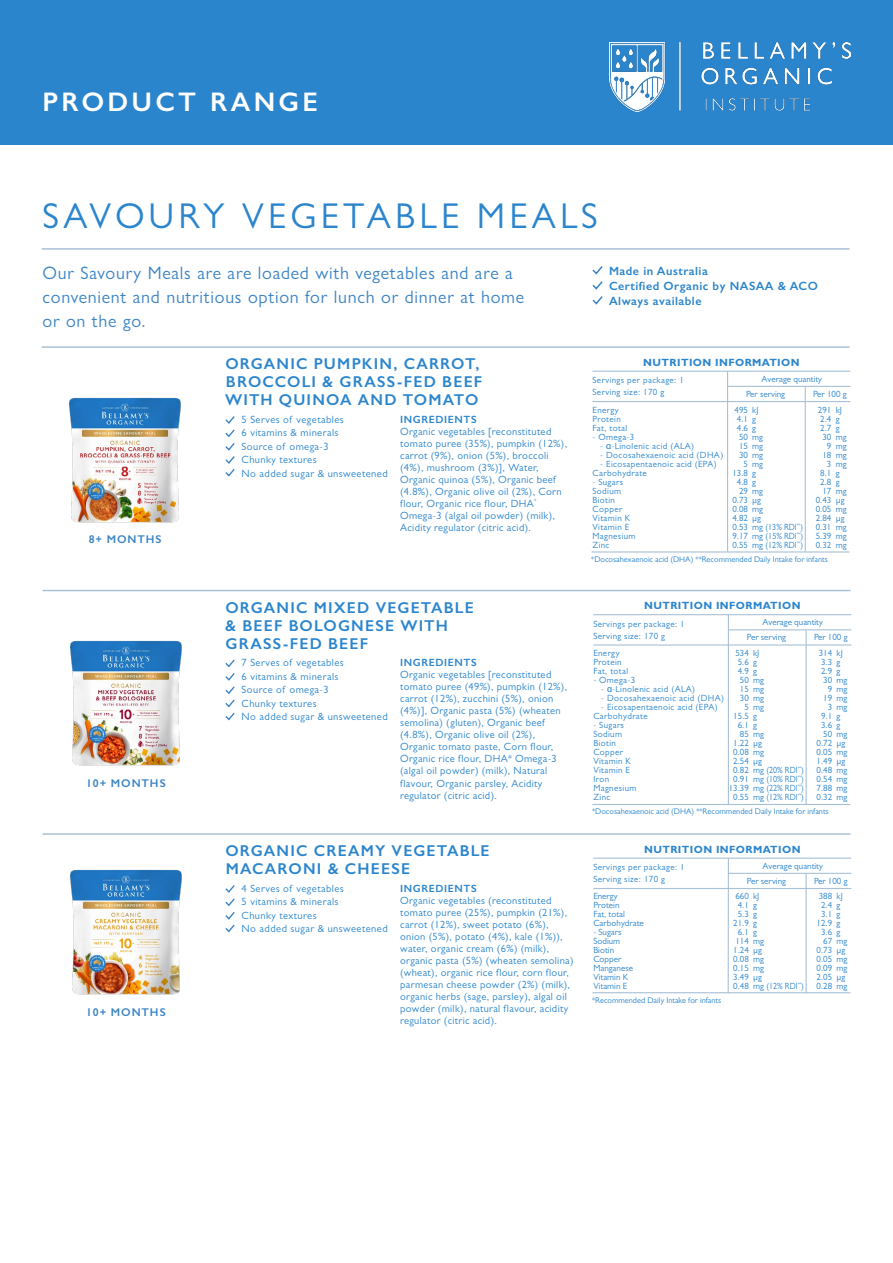
<style>
.page{position:relative;width:893px;height:1263px;background:#fff}
.page>*{position:absolute;margin:0;border:0;box-sizing:border-box;transform-origin:0 0}
.t1{font:36px "Gill Sans";letter-spacing:.12em;color:#2b85cd}
.t2{font:600 27px "Gill Sans";letter-spacing:.12em;color:#fff}
.t3{font:18px/24px "Gill Sans Nova";letter-spacing:.04em;color:#3c84c5}
.t4{font:600 15.75px/18px "Gill Sans";letter-spacing:.075em;color:#2b85cd}
.t5{font:600 12px/15px "Gill Sans";letter-spacing:.04em;color:#2b85cd}
.t6{font:600 11.25px "Gill Sans";letter-spacing:.085em;color:#3c84c5}
.t7{font:10.5px/12px "Gill Sans";letter-spacing:.03em;color:#2b85cd}
.t8{font:700 10.5px "Gill Sans";letter-spacing:.04em;color:#2b85cd}
.t9{font:600 10.5px "Gill Sans";letter-spacing:.06em;color:#2b85cd}
.t10{font:9px/9px "Gill Sans";color:#2b85cd}
.t11{font:9px/9px "Gill Sans";letter-spacing:.04em;color:#2b85cd}
.t12{font:8.25px "Gill Sans";color:#2b85cd}
.t13{font:5.25px "Gill Sans";color:#2b85cd;scale:.9 1}
.s1{font-family:"Arial"}
.s2{font-size:9px}
</style>
<div class="page">
<svg style="left:592px;top:266px;width:11px;height:39px"></svg>
<hr style="left:42px;top:346px;width:808px;height:2px;background:#a9c1d6">
<img style="left:69px;top:397px;width:112px;height:126px">
<svg style="left:225px;top:416px;width:10px;height:61px"></svg>
<hr style="left:592px;top:371px;width:258px;height:1px;background:#a9c1d6">
<hr style="left:592px;top:401px;width:258px;height:1px;background:#a9c1d6">
<hr style="left:805px;top:387px;width:1px;height:165px;background:#a9c1d6">
<hr style="left:727px;top:371px;width:1px;height:181px;background:#a9c1d6">
<hr style="left:592px;top:551px;width:257px;height:1px;background:#a9c1d6">
<hr style="left:727px;top:386px;width:123px;height:1px;background:#a9c1d6">
<img style="left:70px;top:640px;width:112px;height:126px">
<hr style="left:43px;top:590px;width:807px;height:1px;background:#a9c1d6">
<svg style="left:225px;top:659px;width:10px;height:62px"></svg>
<hr style="left:593px;top:614px;width:258px;height:1px;background:#a9c1d6">
<hr style="left:593px;top:644px;width:258px;height:2px;background:#a9c1d6">
<hr style="left:728px;top:615px;width:1px;height:190px;background:#a9c1d6">
<hr style="left:592px;top:804px;width:258px;height:1px;background:#a9c1d6">
<hr style="left:728px;top:629px;width:123px;height:1px;background:#a9c1d6">
<img style="left:70px;top:869px;width:112px;height:126px">
<hr style="left:43px;top:833px;width:807px;height:2px;background:#a9c1d6">
<svg style="left:225px;top:885px;width:10px;height:48px"></svg>
<hr style="left:593px;top:858px;width:258px;height:1px;background:#a9c1d6">
<hr style="left:593px;top:888px;width:258px;height:1px;background:#a9c1d6">
<hr style="left:805px;top:874px;width:2px;height:119px;background:#a9c1d6">
<hr style="left:728px;top:858px;width:1px;height:135px;background:#a9c1d6">
<hr style="left:592px;top:992px;width:258px;height:1px;background:#a9c1d6">
<hr style="left:728px;top:873px;width:123px;height:1px;background:#a9c1d6">
<hr style="left:805px;top:630px;width:2px;height:174px;background:#a9c1d6">
<div style="left:0;top:0;width:893px;height:145px;background:#2b85cd"></div>
<img style="left:609px;top:43px;width:241px;height:68px">
<hr style="left:42px;top:248px;width:808px;height:2px;background:#a9c1d6">
<h2 class="t2" style="left:43px;top:85px;width:277px">PRODUCT RANGE</h2>
<h1 class="t1" style="left:43px;top:195px;width:557px">SAVOURY VEGETABLE MEALS</h1>
<h3 class="t3" style="left:43px;top:261px;width:483px">Our Savoury Meals are are loaded with vegetables and are a convenient and nutritious option for lunch or dinner at home or on the go.</h3>
<p class="t5" style="left:609px;top:263px;width:210px">Made in Australia<br>Certified Organic by NASAA &amp; ACO<br>Always available</p>
<p class="t6" style="left:89px;top:533px;width:74px">8+ MONTHS</p>
<p class="t6" style="left:86px;top:776px;width:81px">10+ MONTHS</p>
<p class="t6" style="left:86px;top:1005px;width:81px">10+ MONTHS</p>
<h3 class="t4" style="left:225px;top:355px;width:259px">ORGANIC PUMPKIN, CARROT,<br>BROCCOLI &amp; GRASS-FED BEEF<br>WITH QUINOA AND TOMATO</h3>
<p class="t7" style="left:242px;top:413px;width:148px;line-height:13.5px">5 Serves of vegetables<br>6 vitamins &amp; minerals<br>Source of omega-3<br>Chunky textures<br>No added sugar &amp; unsweetened</p>
<p class="t9" style="left:400px;top:413px;width:78px">INGREDIENTS</p>
<p class="t7" style="left:400px;top:425px;width:169px">Organic vegetables [reconstituted tomato puree (35%), pumpkin (12%), carrot (9%), onion (5%), broccoli (4%), mushroom (3%)], Water, Organic quinoa (5%), Organic beef (4.8%), Organic olive oil (2%), Corn flour, Organic rice flour, DHA<sup>* </sup>Omega-3 (algal oil powder) (milk), Acidity regulator (citric acid).</p>
<h3 class="t4" style="left:225px;top:598px;width:250px">ORGANIC MIXED VEGETABLE &amp; BEEF BOLOGNESE WITH<br>GRASS-FED BEEF</h3>
<p class="t7" style="left:242px;top:656px;width:148px;line-height:13.5px">7 Serves of vegetables<br>6 vitamins &amp; minerals<br>Source of omega-3<br>Chunky textures<br>No added sugar &amp; unsweetened</p>
<p class="t9" style="left:400px;top:656px;width:78px">INGREDIENTS</p>
<p class="t7" style="left:400px;top:669px;width:169px">Organic vegetables [reconstituted tomato puree (49%), pumpkin (12%), carrot (12%), zucchini (5%), onion (4%)], Organic pasta (5%) (wheaten semolina) (gluten), Organic beef (4.8%), Organic olive oil (2%), Organic tomato paste, Corn flour, Organic rice flour, DHA* Omega-3 (algal oil powder) (milk), Natural flavour, Organic parsley, Acidity regulator (citric acid).</p>
<h3 class="t4" style="left:225px;top:842px;width:266px">ORGANIC CREAMY VEGETABLE<br>MACARONI &amp; CHEESE</h3>
<p class="t7" style="left:242px;top:882px;width:148px;line-height:13.5px">4 Serves of vegetables<br>5 vitamins &amp; minerals<br>Chunky textures<br>No added sugar &amp; unsweetened</p>
<p class="t9" style="left:400px;top:882px;width:78px">INGREDIENTS</p>
<p class="t7" style="left:400px;top:894px;width:175px">Organic vegetables (reconstituted tomato puree (25%), pumpkin (21%), carrot (12%), sweet potato (6%), onion (5%), potato (4%), kale (1%)), water, organic cream (6%) (milk), organic pasta (5%) (wheaten semolina) (wheat), organic rice flour, corn flour, parmesan cheese powder (2%) (milk), organic herbs (sage, parsley), algal oil powder (milk), natural flavour, acidity regulator (citric acid).</p>
<p class="t8" style="left:643px;top:356px;width:158px">NUTRITION INFORMATION</p>
<p class="t11" style="left:592px;top:374px;width:93px;line-height:11.9px">Servings per package: 1<br>Serving size: 170 g</p>
<p class="t11" style="left:592px;top:405px;width:36px">Energy<br>Protein<br>Fat, total</p>
<p class="t11" style="left:592px;top:432px;width:43px">- Omega-3</p>
<p class="t11" style="left:600px;top:441px;width:95px">- <span class="s1">α</span>-Linolenic acid (ALA)</p>
<p class="t11" style="left:600px;top:450px;width:125px">- Docosahexaenoic acid (DHA)</p>
<p class="t11" style="left:592px;top:459px;width:126px;text-indent:8px">- Eicosapentaenoic acid (EPA)<br>Carbohydrate</p>
<p class="t11" style="left:592px;top:477px;width:45px">- Sugars<br>Sodium<br>Biotin<br>Copper<br>Vitamin K<br>Vitamin E<br>Magnesium<br>Zinc</p>
<p class="t10" style="left:761px;top:374px;width:62px">Average quantity</p>
<p class="t10" style="left:746px;top:389px;width:41px">Per serving</p>
<p class="t11" style="left:813px;top:389px;width:35px">Per 100 g</p>
<p class="t10" style="left:732px;top:405px;width:17px;text-align:right">495<br>4.1<br>4.6<br>50<br>15<br>30<br>5<br>13.8<br>4.8<br>29<br>0.73<br>0.08<br>4.82<br>0.53<br>9.17<br>0.55</p>
<p class="t10" style="left:752px;top:405px;width:12px">kJ g<br>g mg mg mg mg g<br>g mg µg mg µg</p>
<p class="t10" style="left:816px;top:405px;width:17px;text-align:right">291<br>2.4<br>2.7<br>30<br>9<br>18<br>3<br>8.1<br>2.8<br>17<br>0.43<br>0.05<br>2.84<br>0.31<br>5.39<br>0.32</p>
<p class="t10" style="left:836px;top:405px;width:12px">kJ g<br>g mg mg mg mg g<br>g mg µg mg µg mg mg mg</p>
<p class="t11" style="left:752px;top:522px;width:52px;text-align:justify">mg (13% RDI<sup>**</sup>) mg (15% RDI<sup>**</sup>) mg (12% RDI<sup>**</sup>)</p>
<p class="t12" style="left:591px;top:554px;width:238px">*Docosahexaenoic acid (DHA) **Recommended Daily Intake for infants</p>
<p class="t8" style="left:644px;top:599px;width:158px">NUTRITION INFORMATION</p>
<p class="t11" style="left:593px;top:618px;width:93px;line-height:11.9px">Servings per package: 1<br>Serving size: 170 g</p>
<p class="t10" style="left:762px;top:618px;width:62px">Average quantity</p>
<p class="t10" style="left:747px;top:633px;width:41px">Per serving</p>
<p class="t11" style="left:814px;top:633px;width:35px">Per 100 g</p>
<p class="t10" style="left:729px;top:649px;width:22px;text-align:right">534<br>5.6<br>4.9<br>50<br>15<br>30<br>5<br>15.5<br>6.1<br>85<br>1.22<br>0.08<br>2.54<br>0.82<br>0.91<br>13.39<br>0.55</p>
<p class="t10" style="left:753px;top:649px;width:52px">kJ<br>g<br>g<br>mg<br>mg<br>mg<br>mg<br>g<br>g<br>mg<br>µg<br>mg<br>µg<br>mg (20% RDI<sup>**</sup>) mg (10% RDI<sup>**</sup>) mg (22% RDI<sup>**</sup>) mg (12% RDI<sup>**</sup>)</p>
<p class="t10" style="left:817px;top:649px;width:17px;text-align:right">314<br>3.3<br>2.9<br>30<br>9<br>19<br>3<br>9.1<br>3.6<br>50<br>0.72<br>0.05<br>1.49<br>0.48<br>0.54<br>7.88<br>0.32</p>
<p class="t10" style="left:836px;top:648px;width:12px">kJ g<br>g mg mg mg mg g<br>g mg µg mg µg mg mg mg mg</p>
<p class="t11" style="left:593px;top:649px;width:36px">Energy<br>Protein<br>Fat, total</p>
<p class="t11" style="left:593px;top:676px;width:43px">- Omega-3</p>
<p class="t11" style="left:601px;top:685px;width:95px">- <span class="s1">α</span>-Linolenic acid (ALA)</p>
<p class="t11" style="left:601px;top:694px;width:125px">- Docosahexaenoic acid (DHA)</p>
<p class="t11" style="left:593px;top:703px;width:126px;text-indent:8px">- Eicosapentaenoic acid (EPA)<br>Carbohydrate</p>
<p class="t11" style="left:593px;top:721px;width:45px">- Sugars<br>Sodium<br>Biotin<br>Copper<br>Vitamin K<br>Vitamin E<br>Iron<br>Magnesium<br>Zinc</p>
<p class="t12" style="left:592px;top:807px;width:238px">*Docosahexaenoic acid (DHA) **Recommended Daily Intake for infants</p>
<p class="t8" style="left:644px;top:843px;width:158px">NUTRITION INFORMATION</p>
<p class="t11" style="left:593px;top:861px;width:93px;line-height:11.9px">Servings per package: 1<br>Serving size: 170 g</p>
<p class="t10" style="left:593px;top:891px;width:52px">Energy<br>Protein<br>Fat, total<br>Carbohydrate</p>
<p class="t10" style="left:593px;top:927px;width:41px">- Sugars<br>Sodium<br>Biotin<br>Copper<br>Manganese<br>Vitamin K<br>Vitamin E</p>
<p class="t12" style="left:592px;top:996px;width:131px">*Recommended Daily Intake for infants</p>
<p class="t10" style="left:762px;top:861px;width:62px">Average quantity</p>
<p class="t10" style="left:747px;top:876px;width:41px">Per serving</p>
<p class="t11" style="left:814px;top:876px;width:35px">Per 100 g</p>
<p class="t10" style="left:733px;top:891px;width:17px;text-align:center">660<br>4.1<br>5.3<br>21.9<br>6.1<br>114<br>1.24<br>0.08<br>0.15<br>3.49<br>0.48</p>
<p class="t10" style="left:753px;top:891px;width:46px">kJ<br>g<br>g<br>g<br>g<br>mg<br>µg<br>mg<br>mg<br>µg<br>mg (12% RDI</p>
<p class="t10" style="left:817px;top:891px;width:17px;text-align:right">388<br>2.4<br>3.1<br>12.9<br>3.6<br>67<br>0.73<br>0.05<br>0.09<br>2.05<br>0.28</p>
<p class="t10" style="left:836px;top:891px;width:12px">kJ g<br>g<br>g<br>g mg µg mg mg µg mg</p>
<p class="t13" style="left:798px;top:981px;width:8px">**<span class="s2">)</span></p>
</div>
